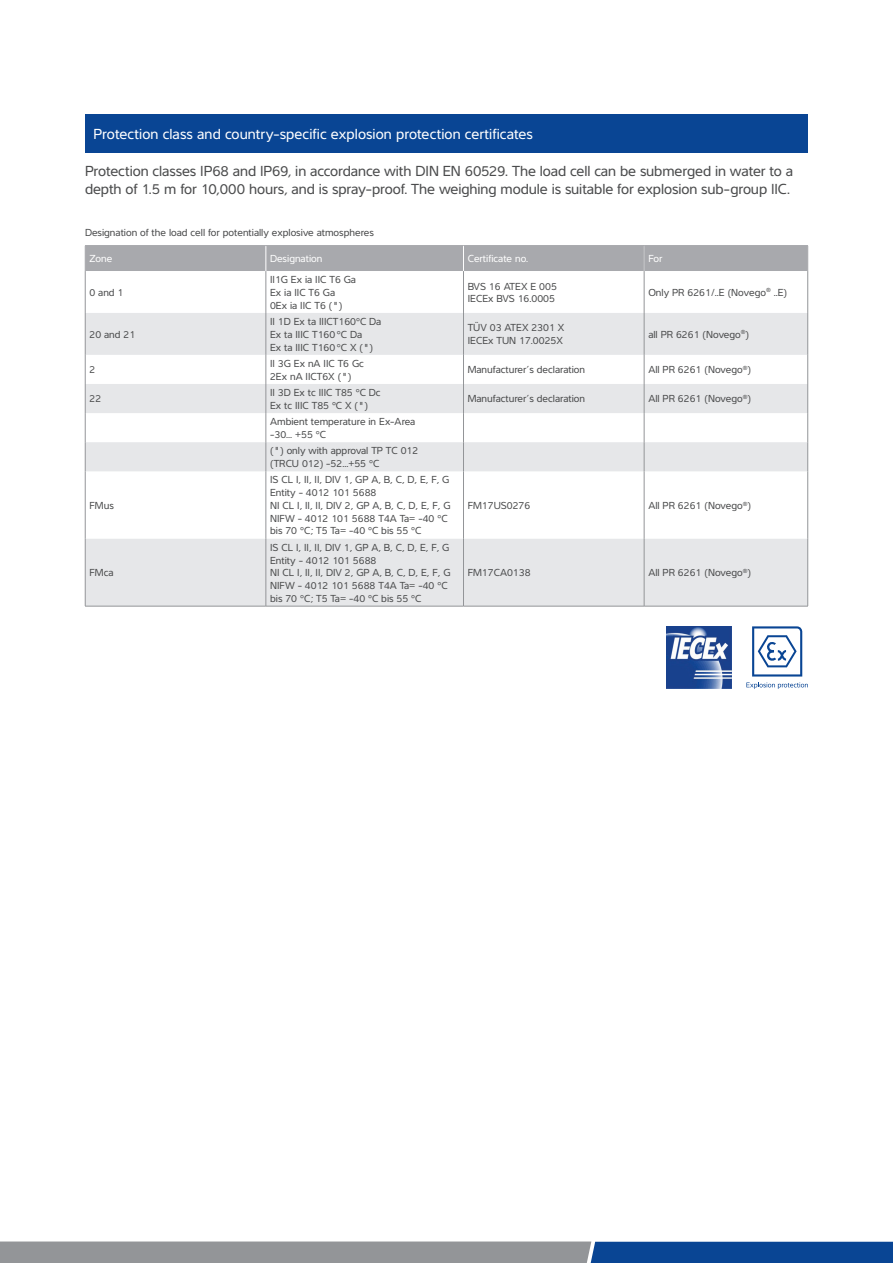
<style>
.page{position:relative;width:893px;height:1263px;background:#fff}
.page>*{position:absolute;margin:0;border:0;box-sizing:border-box;transform-origin:0 0}
.t1{font:15px/18px "Interval Pro";letter-spacing:-.005em;color:#4b4c4d}
.t2{font:15px "Interval Pro";letter-spacing:.005em;color:#fff}
.t3{font:10.5px/12.8px "Interval Pro";color:#4b4c4d}
.t4{font:10.5px "Interval Pro";color:#fff}
</style>
<div class="page">
<svg style="left:86px;top:313px;width:721px;height:293px;fill:#e6e7e9"></svg>
<hr style="left:85px;top:245px;width:181px;height:1px;background:#a8a9ad">
<hr style="left:266px;top:245px;width:197px;height:1px;background:#a8a9ad">
<hr style="left:463px;top:245px;width:181px;height:1px;background:#a8a9ad">
<hr style="left:644px;top:245px;width:164px;height:1px;background:#a8a9ad">
<div style="left:85px;top:246px;width:723px;height:25px;background:#a8a9ad"></div>
<hr style="left:85px;top:271px;width:1px;height:42px;background:#939598">
<hr style="left:266px;top:271px;width:1px;height:42px;background:#939598">
<hr style="left:463px;top:271px;width:1px;height:42px;background:#939598">
<hr style="left:644px;top:271px;width:1px;height:42px;background:#939598">
<hr style="left:807px;top:271px;width:1px;height:42px;background:#939598">
<hr style="left:85px;top:313px;width:1px;height:42px;background:#939598">
<hr style="left:266px;top:313px;width:1px;height:42px;background:#939598">
<hr style="left:463px;top:313px;width:1px;height:42px;background:#939598">
<hr style="left:644px;top:313px;width:1px;height:42px;background:#939598">
<hr style="left:807px;top:313px;width:1px;height:42px;background:#939598">
<svg style="left:85px;top:355px;width:1px;height:116px"></svg>
<svg style="left:266px;top:355px;width:1px;height:116px"></svg>
<svg style="left:463px;top:355px;width:1px;height:116px"></svg>
<svg style="left:644px;top:355px;width:1px;height:116px"></svg>
<svg style="left:807px;top:355px;width:1px;height:116px"></svg>
<hr style="left:266px;top:471px;width:1px;height:68px;background:#939598">
<hr style="left:463px;top:471px;width:1px;height:68px;background:#939598">
<hr style="left:644px;top:471px;width:1px;height:68px;background:#939598">
<hr style="left:85px;top:539px;width:1px;height:67px;background:#939598">
<hr style="left:266px;top:539px;width:1px;height:67px;background:#939598">
<hr style="left:463px;top:539px;width:1px;height:67px;background:#939598">
<hr style="left:644px;top:539px;width:1px;height:67px;background:#939598">
<hr style="left:807px;top:539px;width:1px;height:67px;background:#939598">
<hr style="left:85px;top:606px;width:181px;height:1px;background:#939598">
<hr style="left:266px;top:606px;width:197px;height:1px;background:#939598">
<hr style="left:463px;top:606px;width:181px;height:1px;background:#939598">
<hr style="left:644px;top:606px;width:164px;height:1px;background:#939598">
<hr style="left:85px;top:471px;width:1px;height:68px;background:#939598">
<hr style="left:807px;top:471px;width:1px;height:68px;background:#939598">
<svg style="left:0;top:1241px;width:893px;height:22px;background:#697e99"></svg>
<div style="left:85px;top:114px;width:723px;height:38px;background:#094594"></div>
<img style="left:666px;top:626px;width:65px;height:63px">
<svg style="left:752px;top:626px;width:50px;height:50px"></svg>
<svg style="left:746px;top:682px;width:62px;height:7px"></svg>
<h1 class="t2" style="left:94px;top:122px;width:441px">Protection class and country-specific explosion protection certificates</h1>
<h1 class="t1" style="left:85px;top:162px;width:710px">Protection classes IP68 and IP69, in accordance with DIN EN 60529. The load cell can be submerged in water to a depth of 1.5 m for 10,000 hours, and is spray-proof. The weighing module is suitable for explosion sub-group IIC.</h1>
<p class="t3" style="left:85px;top:226px;width:290px">Designation of the load cell for potentially explosive atmospheres</p>
<p class="t4" style="left:89px;top:251px;width:24px">Zone</p>
<p class="t4" style="left:270px;top:251px;width:54px">Designation</p>
<p class="t4" style="left:468px;top:251px;width:62px">Certificate no.</p>
<p class="t4" style="left:648px;top:251px;width:16px">For</p>
<p class="t3" style="left:89px;top:286px;width:35px">0 and 1</p>
<p class="t3" style="left:270px;top:273px;width:87px">II1G Ex ia IIC T6 Ga<br>Ex ia IIC T6 Ga<br>0Ex ia IIC T6 (")</p>
<p class="t3" style="left:468px;top:279px;width:91px">BVS 16 ATEX E 005<br>IECEx BVS 16.0005</p>
<p class="t3" style="left:648px;top:286px;width:140px">Only PR 6261/..E (Novego<sup>®</sup> ..E)</p>
<p class="t3" style="left:89px;top:327px;width:47px">20 and 21</p>
<p class="t3" style="left:270px;top:315px;width:113px">II 1D Ex ta IIICT160°C Da<br>Ex ta IIIC T160 °C Da<br>Ex ta IIIC T160 °C X (")</p>
<p class="t3" style="left:468px;top:321px;width:98px">TÜV 03 ATEX 2301 X<br>IECEx TUN 17.0025X</p>
<p class="t3" style="left:648px;top:327px;width:102px">all PR 6261 (Novego<sup>®</sup>)</p>
<p class="t3" style="left:89px;top:363px;width:7px">2</p>
<p class="t3" style="left:270px;top:357px;width:95px">II 3G Ex nA IIC T6 Gc<br>2Ex nA IICT6X (")</p>
<p class="t3" style="left:468px;top:363px;width:119px">Manufacturer’s declaration</p>
<p class="t3" style="left:648px;top:363px;width:104px">All PR 6261 (Novego<sup>®</sup>)</p>
<p class="t3" style="left:89px;top:392px;width:13px">22</p>
<p class="t3" style="left:270px;top:386px;width:112px">II 3D Ex tc IIIC T85 °C Dc<br>Ex tc IIIC T85 °C X (")</p>
<p class="t3" style="left:468px;top:392px;width:119px">Manufacturer’s declaration</p>
<p class="t3" style="left:648px;top:392px;width:104px">All PR 6261 (Novego<sup>®</sup>)</p>
<p class="t3" style="left:270px;top:415px;width:147px">Ambient temperature in Ex-Area -30... +55 °C</p>
<p class="t3" style="left:270px;top:444px;width:150px">(") only with approval TP TC 012 (TRCU 012) -52...+55 °C</p>
<p class="t3" style="left:89px;top:499px;width:26px">FMus</p>
<p class="t3" style="left:270px;top:473px;width:182px">IS CL I, II, II, DIV 1, GP A, B, C, D, E, F, G<br>Entity - 4012 101 5688<br>NI CL I, II, II, DIV 2, GP A, B, C, D, E, F, G<br>NIFW - 4012 101 5688 T4A Ta= -40 °C bis 70 °C; T5 Ta= -40 °C bis 55 °C</p>
<p class="t3" style="left:468px;top:499px;width:64px">FM17US0276</p>
<p class="t3" style="left:648px;top:499px;width:104px">All PR 6261 (Novego<sup>®</sup>)</p>
<p class="t3" style="left:89px;top:566px;width:26px">FMca</p>
<p class="t3" style="left:270px;top:540px;width:182px">IS CL I, II, II, DIV 1, GP A, B, C, D, E, F, G<br>Entity - 4012 101 5688<br>NI CL I, II, II, DIV 2, GP A, B, C, D, E, F, G<br>NIFW - 4012 101 5688 T4A Ta= -40 °C bis 70 °C; T5 Ta= -40 °C bis 55 °C</p>
<p class="t3" style="left:468px;top:566px;width:64px">FM17CA0138</p>
<p class="t3" style="left:648px;top:566px;width:104px">All PR 6261 (Novego<sup>®</sup>)</p>
</div>
